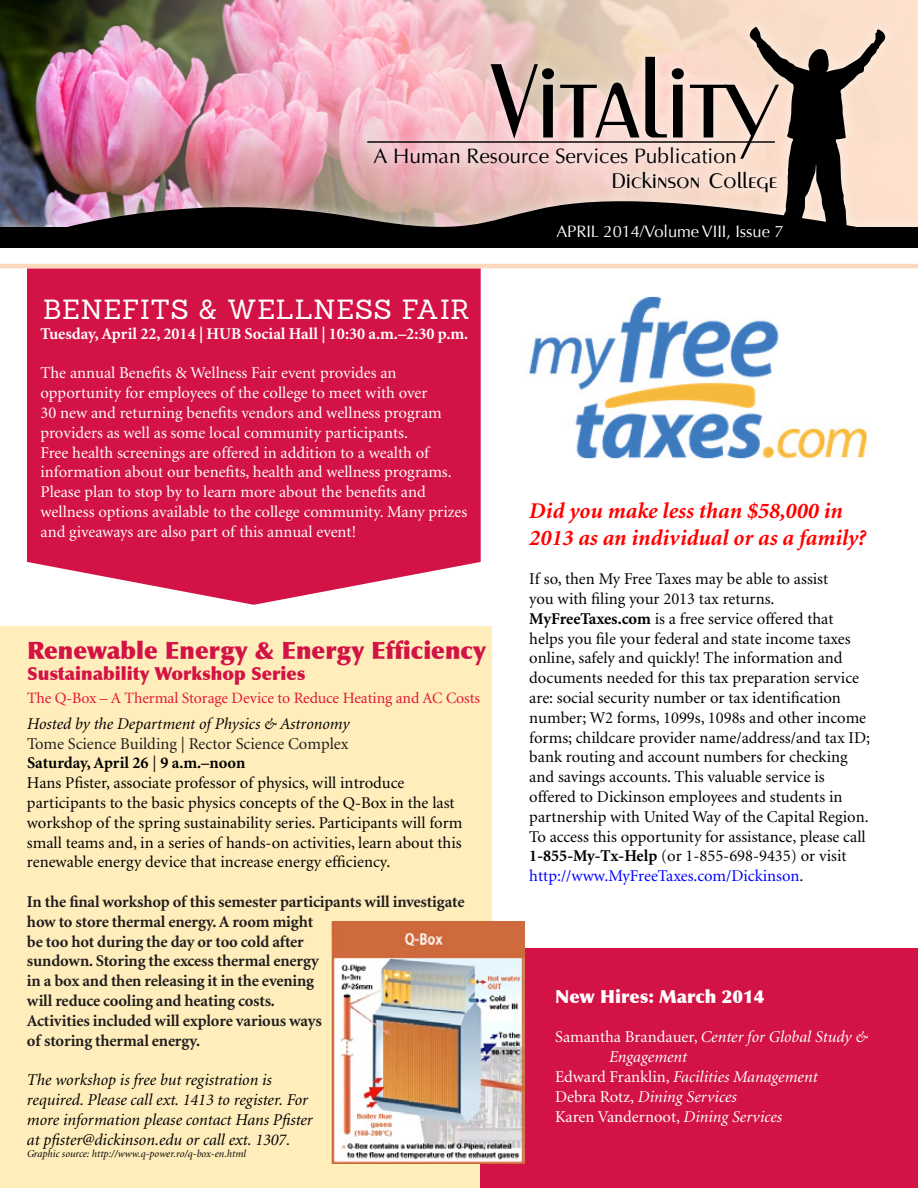
<style>
.page{position:relative;width:918px;height:1188px;background:#fff}
.page>*{position:absolute;margin:0;border:0;box-sizing:border-box;transform-origin:0 0}
.t1{font:104.7px "Metro";color:#000}
.t2{font:27px "Sanchez";letter-spacing:.03em;color:#fff}
.t3{font:900 24px "Optima";color:#d31245}
.t4{font:italic 700 22.5px/27px "Minion";color:#f00}
.t5{font:21px "Optima";color:#000}
.t6{font:21px "Metro";color:#000}
.t7{font:900 18px "Optima";color:#d31245}
.t8{font:900 18px "Optima";color:#fff}
.t9{font:16.5px/19.8px "Minion";color:#000}
.t10{font:16.5px/19.8px "Minion";color:#fff}
.t11{font:700 16.5px/19.8px "Minion";letter-spacing:-.01em;color:#211d1e}
.t12{font:italic 16.5px/19.8px "Minion";color:#000}
.t13{font:italic 16.5px "Minion";color:#fff}
.t14{font:700 16.5px "Minion";color:#fff}
.t15{font:16.5px "Optima";letter-spacing:-.005em;color:#fff}
.t16{font:15.75px "Minion";letter-spacing:-.005em;color:#e31736}
.t17{font:italic 10.5px "Minion";color:#000}
.s1{color:#221e1f}
.s2{font-weight:700}
.s3{color:#00f}
.s4{font-style:normal}
.s5{font-style:italic}
</style>
<div class="page">
<div style="left:0;top:626px;width:491px;height:562px;background:#feb"></div>
<div style="left:27px;top:268px;width:454px;height:337px;background:#d31245"></div>
<div style="left:481px;top:948px;width:437px;height:240px;background:#d31245"></div>
<svg style="left:0;top:0;width:918px;height:15px;background:#c2a89e"></svg>
<div style="left:0;top:15px;width:918px;height:245px;background:#fff;opacity:.5"></div>
<svg style="left:750px;top:27px;width:137px;height:128px;background:#a29185"></svg>
<img style="left:7px;top:155px;width:882px;height:72px">
<hr style="left:367px;top:141px;width:408px;height:2px;background:#000">
<div style="left:1px;top:227px;width:917px;height:20px;background:#000"></div>
<hr style="left:0;top:264px;width:918px;height:4px;background:#fdd8bd">
<div style="left:0;top:227px;width:17px;height:20px;background:#000"></div>
<img style="left:332px;top:922px;width:193px;height:241px">
<img style="left:529px;top:296px;width:341px;height:163px">
<h1 class="t1" style="left:492px;top:41px;width:287px">Vitality</h1>
<p class="t6" style="left:612px;top:168px;width:167px">Dickinson College</p>
<p class="t15" style="left:556px;top:222px;width:229px">APRIL 2014/Volume VIII, Issue 7</p>
<p class="t5" style="left:373px;top:143px;width:365px">A Human Resource Services Publication</p>
<h2 class="t2" style="left:43px;top:292px;width:428px">BENEFITS &amp; WELLNESS FAIR</h2>
<p class="t14" style="left:40px;top:325px;width:429px">Tuesday, April 22, 2014 | HUB Social Hall | 10:30 a.m.–2:30 p.m.</p>
<p class="t10" style="left:40px;top:364px;width:428px">The annual Benefits &amp; Wellness Fair event provides an opportunity for employees of the college to meet with over<br>30 new and returning benefits vendors and wellness program providers as well as some local community participants.<br>Free health screenings are offered in addition to a wealth of information about our benefits, health and wellness programs.<br>Please plan to stop by to learn more about the benefits and wellness options available to the college community. Many prizes and giveaways are also part of this annual event!</p>
<h3 class="t3" style="left:27px;top:636px;width:461px">Renewable Energy &amp; Energy Efficiency</h3>
<p class="t7" style="left:27px;top:663px;width:280px">Sustainability Workshop Series</p>
<p class="t16" style="left:27px;top:690px;width:455px">The Q-Box – A Thermal Storage Device to Reduce Heating and AC Costs</p>
<p class="t12" style="left:27px;top:714px;width:324px">Hosted by the Department of Physics &amp; Astronomy</p>
<p class="t9" style="left:27px;top:734px;width:437px"><span class="s1">Tome Science Building | Rector Science Complex<br></span><span class="s2">Saturday</span><span class="s2">,</span> <span class="s2">April 26</span> | <span class="s2">9 a.m.–noon<br></span>Hans Pfister, associate professor of physics, will introduce participants to the basic physics concepts of the Q-Box in the last workshop of the spring sustainability series. Participants will form small teams and, in a series of hands-on activities, learn about this renewable energy device that increase energy efficiency.</p>
<p class="t11" style="left:27px;top:892px;width:439px">In the final workshop of this semester participants will investigate how to store thermal energy. A room might<br>be too hot during the day or too cold after<br>sundown. Storing the excess thermal energy<br>in a box and then releasing it in the evening<br>will reduce cooling and heating costs.<br>Activities included will explore various ways<br>of storing thermal energy.</p>
<p class="t12" style="left:27px;top:1071px;width:287px">The workshop is free but registration is required. Please call ext. 1413 to register. For more information please contact Hans Pfister at pfister@dickinson.edu or call ext. 1307.</p>
<p class="t17" style="left:27px;top:1149px;width:221px">Graphic source: http://www.q-power.ro/q-box-en.html</p>
<h3 class="t4" style="left:529px;top:498px;width:338px">Did you make less than $58,000 in<br>2013 as an individual or as a family?</h3>
<p class="t9" style="left:529px;top:570px;width:342px">If so, then My Free Taxes may be able to assist<br>you with filing your 2013 tax returns.<br><span class="s2">MyFreeTaxes.com</span> is a free service offered that helps you file your federal and state income taxes online, safely and quickly! The information and documents needed for this tax preparation service are: social security number or tax identification number; W2 forms, 1099s, 1098s and other income forms; childcare provider name/address/and tax ID; bank routing and account numbers for checking and savings accounts. This valuable service is offered to Dickinson employees and students in partnership with United Way of the Capital Region.<br>To access this opportunity for assistance, please call <span class="s2">1-855-My-Tx-Help</span> (or 1-855-698-9435) or visit <span class="s3">http://www.MyFreeTaxes.com/Dickinson</span>.</p>
<p class="t8" style="left:555px;top:985px;width:211px">New Hires: March 2014</p>
<p class="t13" style="left:555px;top:1029px;width:314px"><span class="s4">Samantha Brandauer,</span> Center for Global Study &amp;</p>
<p class="t13" style="left:609px;top:1049px;width:80px">Engagement</p>
<p class="t13" style="left:555px;top:1069px;width:264px"><span class="s4">Edward Franklin,</span> Facilities Management</p>
<p class="t13" style="left:555px;top:1088px;width:183px"><span class="s4">Debra Rotz,</span> Dining Services</p>
<p class="t10" style="left:555px;top:1107px;width:229px">Karen Vandernoot, <span class="s5">Dining Services</span></p>
</div>
